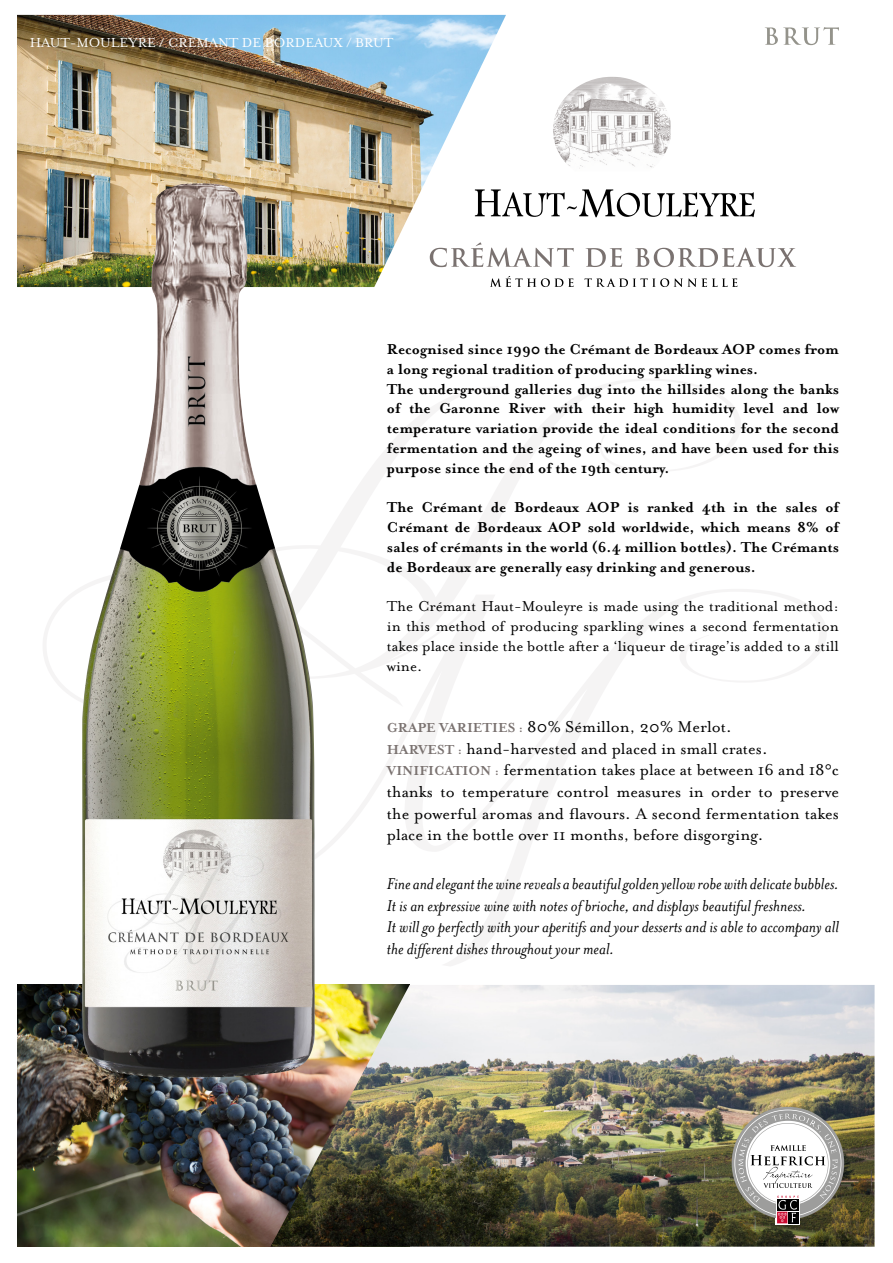
<style>
.page{position:relative;width:893px;height:1263px;background:#fff}
.page>*{position:absolute;margin:0;border:0;box-sizing:border-box;transform-origin:0 0}
.t1{font:18px/21.6px "Mrs Eaves OT";color:#000}
.t2{font:italic 18px/21.6px "Mrs Eaves OT";color:#000}
.t3{font:700 16.5px/19.8px "Mrs Eaves OT";color:#000}
.t4{font:16.5px/19.8px "Mrs Eaves OT";color:#000;text-align:justify}
.t5{font:15px "Mrs Eaves OT";color:#fff}
.s1{font-weight:700;font-size:15px;color:#7a7270}
</style>
<div class="page">
<img style="left:17px;top:985px;width:253px;height:262px">
<img style="left:270px;top:985px;width:604px;height:262px">
<img style="left:17px;top:15px;width:489px;height:272px">
<svg style="left:43px;top:379px;width:698px;height:323px"></svg>
<svg style="left:315px;top:589px;width:511px;height:377px"></svg>
<svg style="left:475px;top:189px;width:280px;height:28px"></svg>
<svg style="left:430px;top:242px;width:144px;height:25px"></svg>
<svg style="left:586px;top:248px;width:36px;height:19px"></svg>
<svg style="left:635px;top:248px;width:161px;height:19px"></svg>
<svg style="left:490px;top:276px;width:84px;height:11px"></svg>
<svg style="left:584px;top:278px;width:153px;height:9px"></svg>
<img style="left:553px;top:77px;width:118px;height:92px">
<svg style="left:765px;top:27px;width:74px;height:18px"></svg>
<img style="left:82px;top:183px;width:233px;height:896px">
<svg style="left:776px;top:1223px;width:24px;height:1px"></svg>
<svg style="left:732px;top:1107px;width:112px;height:116px"></svg>
<p class="t5" style="left:30px;top:34px;width:365px">HAUT-MOULEYRE / CREMANT DE BORDEAUX / BRUT</p>
<p class="t3" style="left:387px;top:339px;width:453px">Recognised since 1990 the Crémant de Bordeaux AOP comes from a long regional tradition of producing sparkling wines.<br>The underground galleries dug into the hillsides along the banks of the Garonne River with their high humidity level and low temperature variation provide the ideal conditions for the second fermentation and the ageing of wines, and have been used for this purpose since the end of the 19th century.</p>
<p class="t3" style="left:387px;top:498px;width:453px;text-align:justify">The Crémant de Bordeaux AOP is ranked 4th in the sales of Crémant de Bordeaux AOP sold worldwide, which means 8% of sales of crémants in the world (6.4 million bottles). The Crémants de Bordeaux are generally easy drinking and generous.</p>
<p class="t4" style="left:387px;top:597px;width:453px">The Crémant Haut-Mouleyre is made using the traditional method: in this method of producing sparkling wines a second fermentation takes place inside the bottle after a ‘liqueur de tirage’is added to a still wine.</p>
<p class="t1" style="left:387px;top:716px;width:454px"><span class="s1">GRAPE VARIETIES :</span> 80% Sémillon, 20% Merlot.<br><span class="s1">HARVEST :</span> hand-harvested and placed in small crates.<br><span class="s1">VINIFICATION :</span> fermentation takes place at between 16 and 18°c thanks to temperature control measures in order to preserve the powerful aromas and flavours. A second fermentation takes place in the bottle over 11 months, before disgorging.</p>
<p class="t2" style="left:387px;top:873px;width:453px">Fine and elegant the wine reveals a beautiful golden yellow robe with delicate bubbles.<br>It is an expressive wine with notes of brioche, and displays beautiful freshness.<br>It will go perfectly with your aperitifs and your desserts and is able to accompany all the different dishes throughout your meal.</p>
</div>
